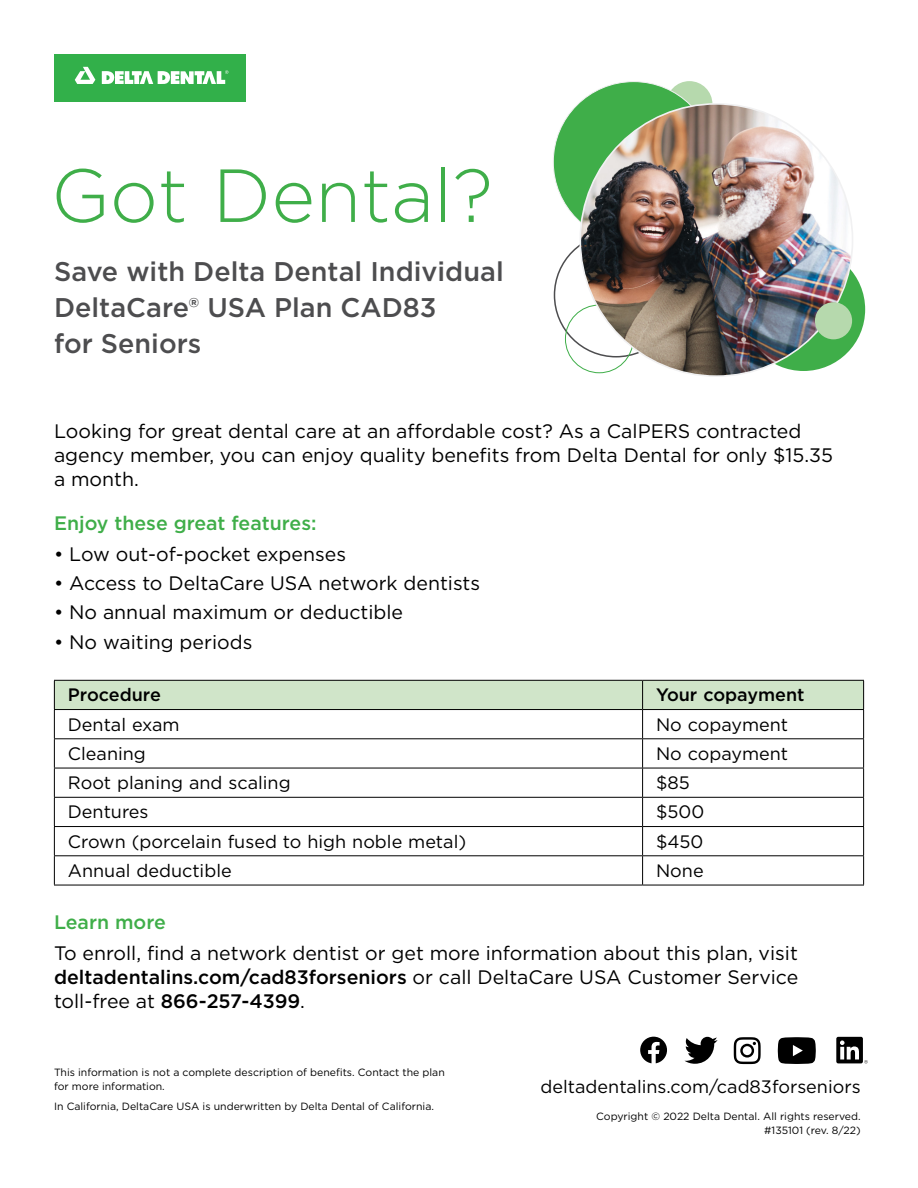
<style>
.page{position:relative;width:918px;height:1188px;background:#fff}
.page>*{position:absolute;margin:0;border:0;box-sizing:border-box;transform-origin:0 0}
.t1{font:300 75px "Gotham";color:#3fae49}
.t2{font:500 27px/36px "Gotham";color:#4d4d4f}
.t3{font:19.5px/24px "Gotham";color:#000}
.t4{font:500 19.5px "Gotham";color:#3fae49}
.t5{font:18px "Gotham";color:#000}
.t6{font:500 18px "Gotham";color:#000}
.t7{font:10.5px/13.5px "Gotham";color:#000}
.s1{font-weight:500}
</style>
<div class="page">
<div style="left:54px;top:54px;width:192px;height:47px;background:#32b04a"></div>
<svg style="left:75px;top:67px;width:20px;height:17px"></svg>
<svg style="left:102px;top:70px;width:126px;height:14px"></svg>
<div style="left:666px;top:81px;width:46px;height:46px;background:#b6d9ad;border-radius:50%"></div>
<div style="left:742px;top:248px;width:123px;height:123px;background:#3fae49;border-radius:50%"></div>
<div style="left:553px;top:82px;width:161px;height:160px;background:#3fae49;border-radius:50%"></div>
<img style="left:580px;top:104px;width:273px;height:272px;border-radius:136px">
<div style="left:815px;top:302px;width:37px;height:37px;background:#b6d9ad;border-radius:50%"></div>
<svg style="left:54px;top:680px;width:810px;height:205px"></svg>
<hr style="left:54px;top:885px;width:589px;height:1px;background:#000">
<hr style="left:643px;top:885px;width:221px;height:1px;background:#000">
<svg style="left:640px;top:1037px;width:27px;height:26px"></svg>
<svg style="left:684px;top:1037px;width:34px;height:27px"></svg>
<svg style="left:734px;top:1037px;width:27px;height:27px"></svg>
<svg style="left:778px;top:1037px;width:38px;height:27px"></svg>
<svg style="left:836px;top:1037px;width:32px;height:27px"></svg>
<h1 class="t1" style="left:51px;top:148px;width:443px">Got Dental?</h1>
<h2 class="t2" style="left:54px;top:253px;width:451px">Save with Delta Dental Individual<br>DeltaCare® USA Plan CAD83<br>for Seniors</h2>
<p class="t3" style="left:54px;top:419px;width:781px">Looking for great dental care at an affordable cost? As a CalPERS contracted agency member, you can enjoy quality benefits from Delta Dental for only $15.35 a month.</p>
<p class="t4" style="left:54px;top:511px;width:264px">Enjoy these great features:</p>
<p class="t3" style="left:54px;top:542px;width:294px">• Low out-of-pocket expenses</p>
<p class="t3" style="left:54px;top:571px;width:428px">• Access to DeltaCare USA network dentists</p>
<p class="t3" style="left:54px;top:600px;width:351px">• No annual maximum or deductible</p>
<p class="t3" style="left:54px;top:629px;width:200px">• No waiting periods</p>
<p class="t6" style="left:68px;top:683px;width:95px">Procedure</p>
<p class="t6" style="left:656px;top:683px;width:150px">Your copayment</p>
<p class="t5" style="left:68px;top:713px;width:113px">Dental exam</p>
<p class="t5" style="left:656px;top:713px;width:134px">No copayment</p>
<p class="t5" style="left:68px;top:742px;width:80px">Cleaning</p>
<p class="t5" style="left:656px;top:742px;width:134px">No copayment</p>
<p class="t5" style="left:68px;top:771px;width:224px">Root planing and scaling</p>
<p class="t5" style="left:656px;top:771px;width:35px">$85</p>
<p class="t5" style="left:68px;top:801px;width:82px">Dentures</p>
<p class="t5" style="left:656px;top:801px;width:50px">$500</p>
<p class="t5" style="left:68px;top:830px;width:400px">Crown (porcelain fused to high noble metal)</p>
<p class="t5" style="left:656px;top:830px;width:49px">$450</p>
<p class="t5" style="left:68px;top:859px;width:165px">Annual deductible</p>
<p class="t5" style="left:656px;top:859px;width:49px">None</p>
<p class="t4" style="left:54px;top:909px;width:113px">Learn more</p>
<p class="t3" style="left:54px;top:940px;width:746px;text-align:justify">To enroll, find a network dentist or get more information about this plan, visit <span class="s1">deltadentalins.com/cad83forseniors</span> or call DeltaCare USA Customer Service toll-free at <span class="s1">866-257-4399</span>.</p>
<p class="t7" style="left:54px;top:1066px;width:392px">This information is not a complete description of benefits. Contact the plan for more information.</p>
<p class="t7" style="left:54px;top:1100px;width:382px">In California, DeltaCare USA is underwritten by Delta Dental of California.</p>
<p class="t5" style="left:755px;top:1070px;width:118px">om/enr ollees</p>
<p class="t7" style="left:596px;top:1109px;width:266px;text-align:right">Copyright © 2022 Delta Dental. All rights reserved. #135101 (rev. 8/22)</p>
<p class="t5" style="left:615px;top:1070px;width:255px">deltadentalins.cccom/ enrol ees</p>
<p class="t5" style="left:752px;top:1070px;width:114px">om/enrol ees</p>
<p class="t5" style="left:608px;top:1070px;width:132px">deltadentalins.</p>
<p class="t5" style="left:612px;top:1070px;width:132px">deltadentalins.</p>
<p class="t5" style="left:541px;top:1075px;width:322px">deltadentalins.com/cad83forseniors</p>
</div>
